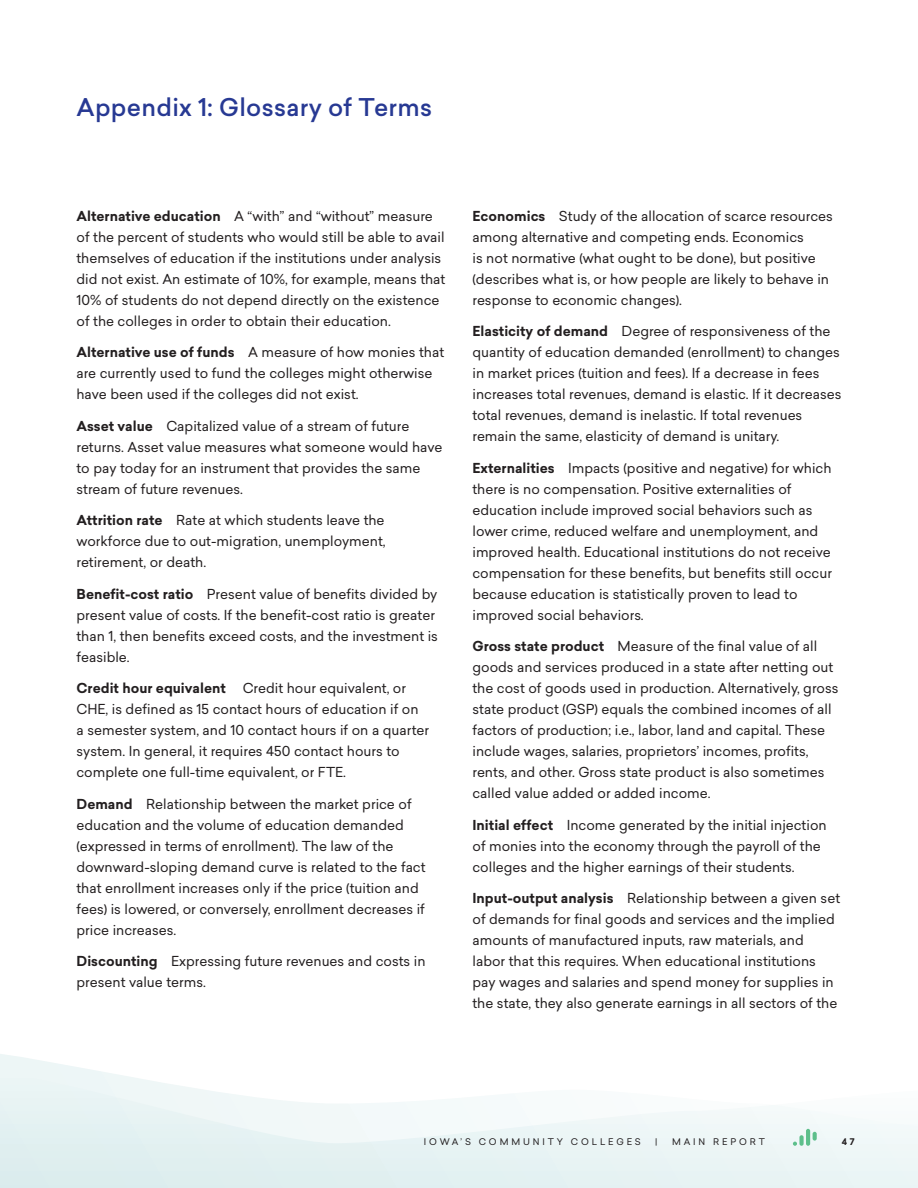
<style>
.page{position:relative;width:918px;height:1188px;background:#fff}
.page>*{position:absolute;margin:0;border:0;box-sizing:border-box;transform-origin:0 0}
.Appendix_Heading_1{font:500 24px "Sailec";letter-spacing:.01em;color:#273993}
.Glossary{font:13.5px/21px "Sailec";color:#231f20}
.t1{font:9px "Sailec";letter-spacing:.32em;color:#231f20}
.t2{font:700 9px "Sailec";color:#231f20}
.s1{font-weight:700}
</style>
<div class="page">
<svg style="left:0;top:1054px;width:101px;height:18px"></svg>
<svg style="left:0;top:1072px;width:918px;height:116px"></svg>
<div style="left:799px;top:1135px;width:5px;height:11px;background:#5dbf8b;border-radius:2px"></div>
<hr style="left:806px;top:1129px;width:4px;height:17px;background:#5dbf8b;border-radius:2px">
<svg style="left:793px;top:1142px;width:4px;height:4px"></svg>
<svg style="left:813px;top:1132px;width:4px;height:9px"></svg>
<p class="Appendix_Heading_1" style="left:76px;top:90px;width:357px">Appendix 1: Glossary of Terms</p>
<p class="Glossary" style="left:76px;top:205px;width:370px"><span class="s1">Alternative education</span> A “with” and “without” measure of the percent of students who would still be able to avail themselves of education if the institutions under analysis did not exist. An estimate of 10%, for example, means that 10% of students do not depend directly on the existence of the colleges in order to obtain their education.</p>
<p class="Glossary" style="left:76px;top:341px;width:369px"><span class="s1">Alternative use of funds</span> A measure of how monies that are currently used to fund the colleges might otherwise have been used if the colleges did not exist.</p>
<p class="Glossary" style="left:76px;top:415px;width:367px"><span class="s1">Asset value</span> Capitalized value of a stream of future returns. Asset value measures what someone would have to pay today for an instrument that provides the same stream of future revenues.</p>
<p class="Glossary" style="left:76px;top:509px;width:311px;text-align:justify"><span class="s1">Attrition rate</span> Rate at which students leave the workforce due to out-migration, unemployment, retirement, or death.</p>
<p class="Glossary" style="left:76px;top:583px;width:363px"><span class="s1">Benefit-cost ratio</span> Present value of benefits divided by present value of costs. If the benefit-cost ratio is greater than 1, then benefits exceed costs, and the investment is feasible.</p>
<p class="Glossary" style="left:76px;top:677px;width:354px"><span class="s1">Credit hour equivalent</span> Credit hour equivalent, or CHE, is defined as 15 contact hours of education if on a semester system, and 10 contact hours if on a quarter system. In general, it requires 450 contact hours to complete one full-time equivalent, or FTE.</p>
<p class="Glossary" style="left:76px;top:793px;width:351px"><span class="s1">Demand</span> Relationship between the market price of education and the volume of education demanded (expressed in terms of enrollment). The law of the downward-sloping demand curve is related to the fact that enrollment increases only if the price (tuition and fees) is lowered, or conversely, enrollment decreases if price increases.</p>
<p class="Glossary" style="left:76px;top:950px;width:351px"><span class="s1">Discounting</span> Expressing future revenues and costs in present value terms.</p>
<p class="Glossary" style="left:472px;top:205px;width:362px"><span class="s1">Economics</span> Study of the allocation of scarce resources among alternative and competing ends. Economics<br>is not normative (what ought to be done), but positive (describes what is, or how people are likely to behave in response to economic changes).</p>
<p class="Glossary" style="left:472px;top:320px;width:370px"><span class="s1">Elasticity of demand</span> Degree of responsiveness of the quantity of education demanded (enrollment) to changes in market prices (tuition and fees). If a decrease in fees increases total revenues, demand is elastic. If it decreases total revenues, demand is inelastic. If total revenues remain the same, elasticity of demand is unitary.</p>
<p class="Glossary" style="left:472px;top:457px;width:361px"><span class="s1">Externalities</span> Impacts (positive and negative) for which there is no compensation. Positive externalities of education include improved social behaviors such as lower crime, reduced welfare and unemployment, and improved health. Educational institutions do not receive compensation for these benefits, but benefits still occur because education is statistically proven to lead to improved social behaviors.</p>
<p class="Glossary" style="left:472px;top:635px;width:368px"><span class="s1">Gross state product</span> Measure of the final value of all goods and services produced in a state after netting out the cost of goods used in production. Alternatively, gross state product (GSP) equals the combined incomes of all factors of production; i.e., labor, land and capital. These include wages, salaries, proprietors’ incomes, profits, rents, and other. Gross state product is also sometimes called value added or added income.</p>
<p class="Glossary" style="left:472px;top:814px;width:356px"><span class="s1">Initial effect</span> Income generated by the initial injection of monies into the economy through the payroll of the colleges and the higher earnings of their students.</p>
<p class="Glossary" style="left:472px;top:887px;width:369px"><span class="s1">Input-output analysis</span> Relationship between a given set of demands for final goods and services and the implied amounts of manufactured inputs, raw materials, and<br>labor that this requires. When educational institutions pay wages and salaries and spend money for supplies in the state, they also generate earnings in all sectors of the</p>
<p class="t1" style="left:424px;top:1135px;width:218px">IOWA’S COMMUNITY COLLEGES</p>
<p class="t1" style="left:655px;top:1135px;width:4px">|</p>
<p class="t1" style="left:672px;top:1135px;width:94px">MAIN REPORT</p>
<p class="t2" style="left:842px;top:1135px;width:14px">4 7</p>
</div>
